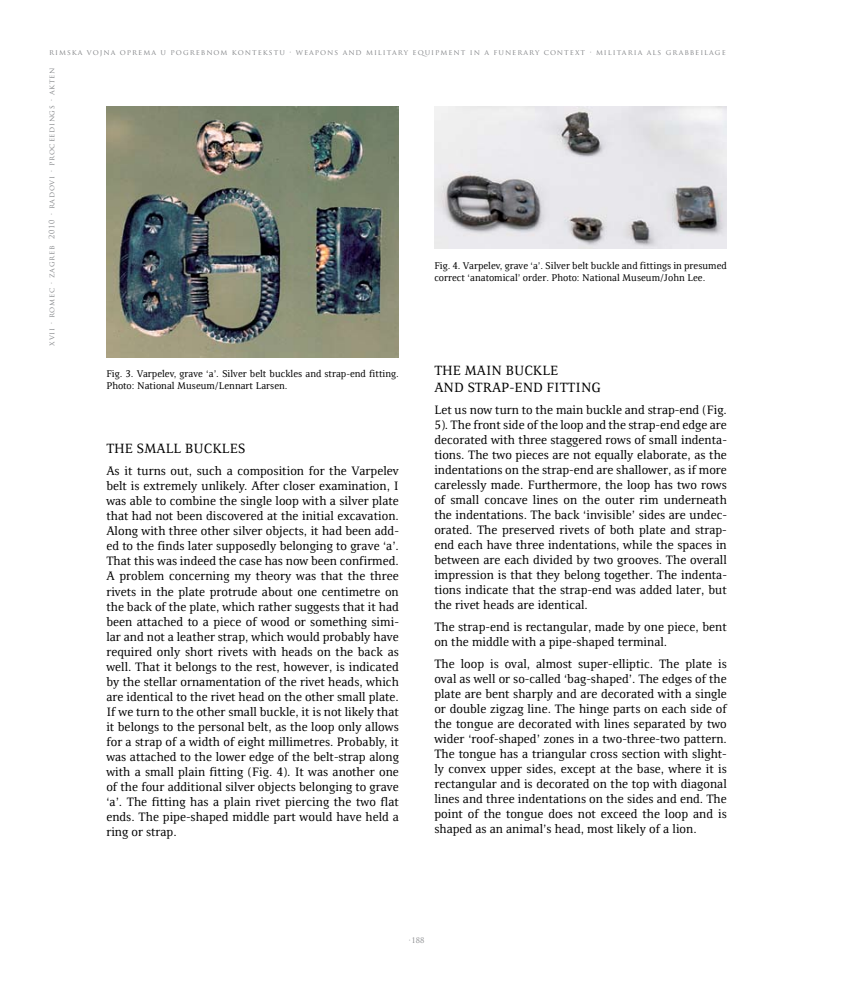
<style>
.page{position:relative;width:851px;height:993px;background:#fff}
.page>*{position:absolute;margin:0;border:0;box-sizing:border-box;transform-origin:0 0}
.t1{font:13.75px/16.5px "Resavska BG";color:#000}
.t2{font:12.5px/15px "Resavska BG";color:#000;text-align:justify}
.t3{font:10px/12px "Resavska BG";color:#000}
.t4{font:7.5px "Trajan Pro";letter-spacing:.135em;color:#808285}
.t5{font:7.5px "Trajan Pro";letter-spacing:.1em;color:#808285}
</style>
<div class="page">
<img style="left:106px;top:106px;width:292px;height:251px">
<img style="left:434px;top:106px;width:292px;height:142px">
<p class="t4" style="left:49px;top:47px;width:678px">RIMSKA VOJNA OPREMA U POGREBNOM KONTEKSTU · WEAPONS AND MILITARY EQUIPMENT IN A FUNERARY CONTEXT · MILITARIA ALS GRABBEILAGE</p>
<p class="t5" style="left:47px;top:345px;width:279px;rotate:-90deg">XVII · ROMEC · ZAGREB 2010 · RADOVI · PROCEEDINGS · AKTEN</p>
<p class="t3" style="left:106px;top:367px;width:294px">Fig. 3. Varpelev, grave ‘a’. Silver belt buckles and strap-end fitting.<br>Photo: National Museum/Lennart Larsen.</p>
<p class="t1" style="left:106px;top:440px;width:141px">THE SMALL BUCKLES</p>
<p class="t2" style="left:106px;top:463px;width:294px">As it turns out, such a composition for the Varpelev belt is extremely unlikely. After closer examination, I was able to combine the single loop with a silver plate that had not been discovered at the initial excavation.<br>Along with three other silver objects, it had been add&shy;ed to the finds later supposedly belonging to grave ‘a’.<br>That this was indeed the case has now been confirmed.<br>A problem concerning my theory was that the three rivets in the plate protrude about one centimetre on the back of the plate, which rather suggests that it had been attached to a piece of wood or something simi&shy;lar and not a leather strap, which would probably have required only short rivets with heads on the back as well. That it belongs to the rest, however, is indicated by the stellar ornamentation of the rivet heads, which are identical to the rivet head on the other small plate.<br>If we turn to the other small buckle, it is not likely that it belongs to the personal belt, as the loop only allows for a strap of a width of eight millimetres. Probably, it was attached to the lower edge of the belt-strap along with a small plain fitting (Fig. 4). It was another one of the four additional silver objects belonging to grave ‘a’. The fitting has a plain rivet piercing the two flat ends. The pipe-shaped middle part would have held a ring or strap.</p>
<p class="t3" style="left:434px;top:259px;width:294px">Fig. 4. Varpelev, grave ‘a’. Silver belt buckle and fittings in presumed correct ‘anatomical’ order. Photo: National Museum/John Lee.</p>
<p class="t1" style="left:434px;top:362px;width:168px">THE MAIN BUCKLE<br>AND STRAP-END FITTING</p>
<p class="t2" style="left:434px;top:402px;width:294px">Let us now turn to the main buckle and strap-end (Fig.<br>5). The front side of the loop and the strap-end edge are decorated with three staggered rows of small indenta&shy;tions. The two pieces are not equally elaborate, as the indentations on the strap-end are shallower, as if more carelessly made. Furthermore, the loop has two rows of small concave lines on the outer rim underneath the indentations. The back ‘invisible’ sides are undec&shy;orated. The preserved rivets of both plate and strap&shy;end each have three indentations, while the spaces in between are each divided by two grooves. The overall impression is that they belong together. The indenta&shy;tions indicate that the strap-end was added later, but the rivet heads are identical.</p>
<p class="t2" style="left:434px;top:619px;width:294px">The strap-end is rectangular, made by one piece, bent on the middle with a pipe-shaped terminal.</p>
<p class="t2" style="left:434px;top:656px;width:294px">The loop is oval, almost super-elliptic. The plate is oval as well or so-called ‘bag-shaped’. The edges of the plate are bent sharply and are decorated with a single or double zigzag line. The hinge parts on each side of the tongue are decorated with lines separated by two wider ‘roof-shaped’ zones in a two-three-two pattern.<br>The tongue has a triangular cross section with slight&shy;ly convex upper sides, except at the base, where it is rectangular and is decorated on the top with diagonal lines and three indentations on the sides and end. The point of the tongue does not exceed the loop and is shaped as an animal’s head, most likely of a lion.</p>
<p class="t4" style="left:409px;top:935px;width:17px">·188</p>
</div>
